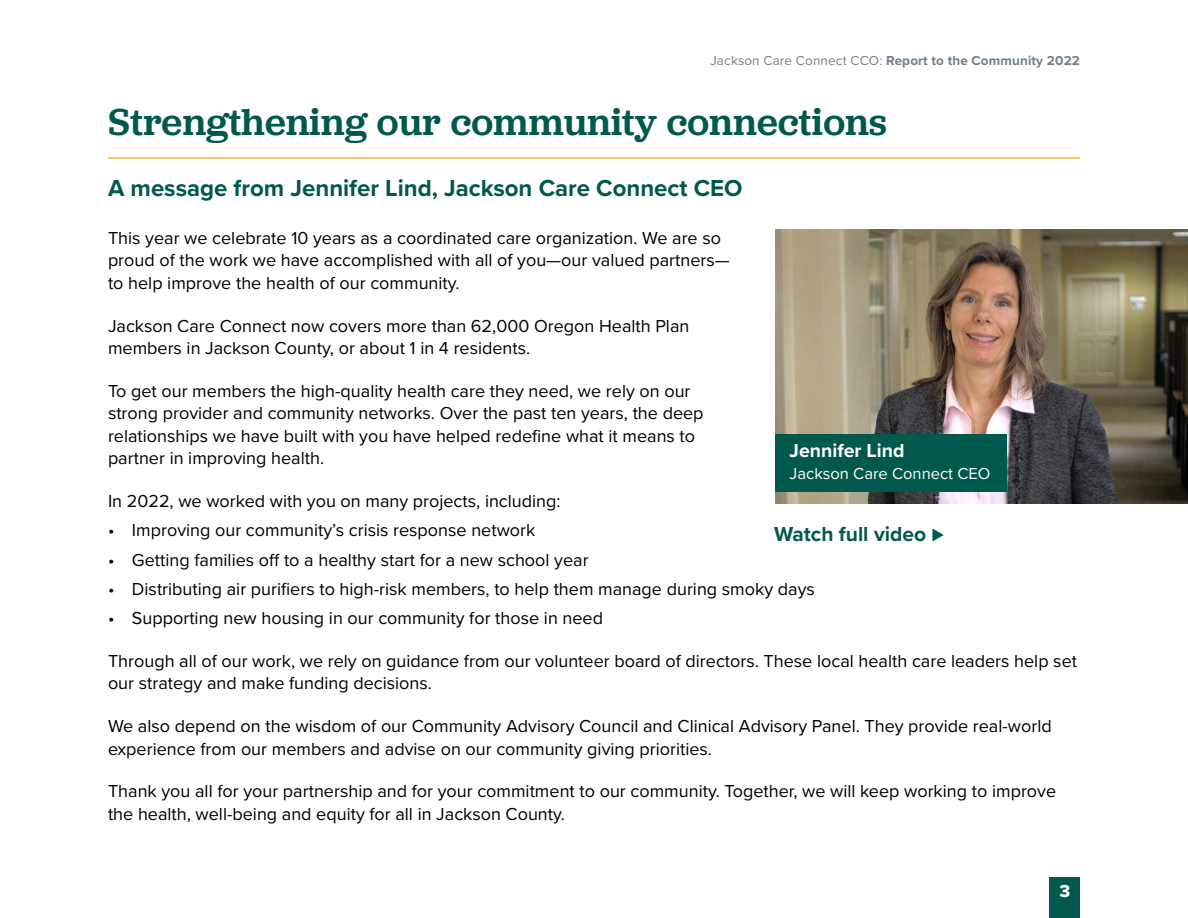
<style>
.page{position:relative;width:1188px;height:918px;background:#fff}
.page>*{position:absolute;margin:0;border:0;box-sizing:border-box;transform-origin:0 0}
.t1{font:500 39px "Jubilat";letter-spacing:.01em;color:#00594c}
.t2{font:700 24px "Proxima Nova";color:#00594c}
.t3{font:700 21px "Proxima Nova";color:#00594c}
.t4{font:700 19.5px "Proxima Nova";color:#fff}
.t5{font:18px/22.5px "Proxima Nova";color:#000}
.t6{font:18px "Proxima Nova Extrabld";color:#fff}
.t7{font:16.5px "Proxima Nova";color:#fff}
.t8{font:700 13.5px "Proxima Nova";letter-spacing:.01em;color:#72808a}
.s1{font-weight:400}
</style>
<div class="page">
<div style="left:1050px;top:877px;width:30px;height:41px;background:#00594c"></div>
<img style="left:775px;top:230px;width:413px;height:274px">
<hr style="left:108px;top:157px;width:972px;height:2px;background:#fdb71a">
<div style="left:775px;top:434px;width:232px;height:57px;background:#00594c"></div>
<p class="t8" style="left:710px;top:50px;width:371px"><span class="s1">Jackson Care Connect CCO:</span> Report to the Community 2022</p>
<h1 class="t1" style="left:108px;top:97px;width:780px">Strengthening our community connections</h1>
<h2 class="t2" style="left:108px;top:170px;width:636px">A message from Jennifer Lind, Jackson Care Connect CEO</h2>
<p class="t5" style="left:108px;top:226px;width:623px">This year we celebrate 10 years as a coordinated care organization. We are so proud of the work we have accomplished with all of you—our valued partners— to help improve the health of our community.</p>
<p class="t5" style="left:108px;top:314px;width:583px">Jackson Care Connect now covers more than 62,000 Oregon Health Plan members in Jackson County, or about 1 in 4 residents.</p>
<p class="t5" style="left:108px;top:379px;width:597px">To get our members the high-quality health care they need, we rely on our strong provider and community networks. Over the past ten years, the deep relationships we have built with you have helped redefine what it means to partner in improving health.</p>
<p class="t5" style="left:108px;top:489px;width:454px">In 2022, we worked with you on many projects, including:</p>
<p class="t5" style="left:108px;top:518px;width:429px">• Improving our community’s crisis response network</p>
<p class="t5" style="left:108px;top:548px;width:482px">• Getting families off to a healthy start for a new school year</p>
<p class="t5" style="left:108px;top:577px;width:708px">• Distributing air purifiers to high-risk members, to help them manage during smoky days</p>
<p class="t5" style="left:108px;top:606px;width:497px">• Supporting new housing in our community for those in need</p>
<p class="t5" style="left:108px;top:649px;width:971px">Through all of our work, we rely on guidance from our volunteer board of directors. These local health care leaders help set our strategy and make funding decisions.</p>
<p class="t5" style="left:108px;top:714px;width:945px">We also depend on the wisdom of our Community Advisory Council and Clinical Advisory Panel. They provide real-world experience from our members and advise on our community giving priorities.</p>
<p class="t5" style="left:108px;top:779px;width:950px">Thank you all for your partnership and for your commitment to our community. Together, we will keep working to improve the health, well-being and equity for all in Jackson County.</p>
<p class="t4" style="left:790px;top:436px;width:116px">Jennifer Lind</p>
<p class="t7" style="left:790px;top:461px;width:202px">Jackson Care Connect CEO</p>
<p class="t3" style="left:774px;top:518px;width:171px">Watch full video ⊲</p>
<p class="t6" style="left:1059px;top:877px;width:12px">3</p>
</div>
